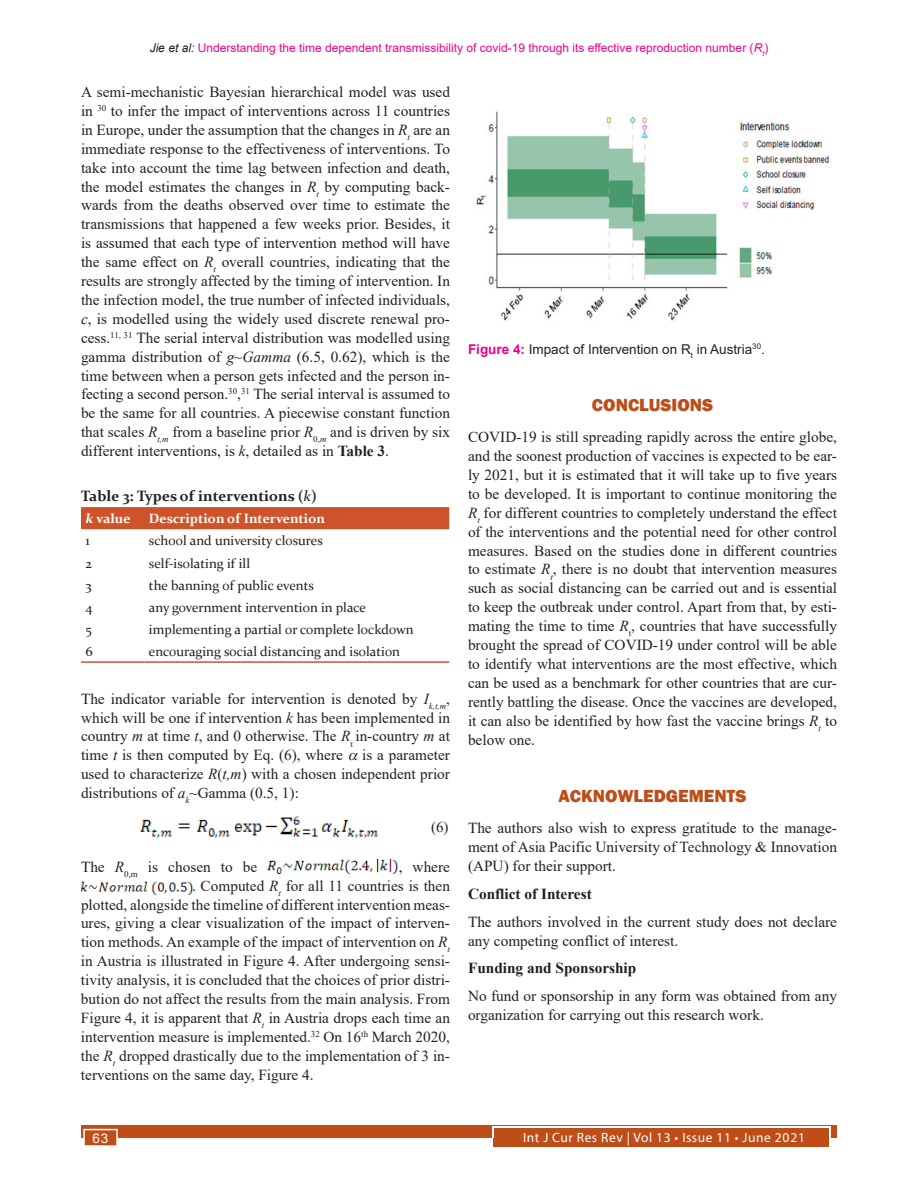
<style>
.page{position:relative;width:918px;height:1188px;background:#fff}
.page>*{position:absolute;margin:0;border:0;box-sizing:border-box;transform-origin:0 0}
.Head_1_copy_2{font:800 18px "Franklin Gothic";color:#be4d18}
.Text_copy{font:15.3px/18.9px "Times New Roman";color:#231f20;text-align:justify}
.Text_copy-2{font:700 15.3px "Times New Roman";color:#231f20}
.Table_caption{font:700 15px "Constantia";color:#231f20}
.equation{font:15px "Times New Roman";color:#231f20}
.Table_text{font:13.5px "Constantia";color:#231f20}
.Figure_caption{font:13.5px "Arial";color:#231f20}
.t1{font:13.5px "Myriad Pro";letter-spacing:.04em;color:#fff}
.Table_text-2{font:700 13.5px "Constantia";color:#fff}
.t2{font:13.5px "Arial";color:#fff}
.t3{font:12px "Arial";color:#ed028c}
.s1{font-style:italic;color:#231f20}
.s2{font-style:italic}
.s3{font-weight:700}
.s4{font-weight:400;font-style:italic}
.s5{font-weight:700;color:#ed028c}
</style>
<div class="page">
<div style="left:81px;top:1125px;width:756px;height:13px;background:#be4d18"></div>
<div style="left:494px;top:1128px;width:335px;height:19px;background:#be4d18"></div>
<hr style="left:492px;top:1127px;width:338px;height:1px;background:#fff">
<svg style="left:492px;top:1128px;width:2px;height:10px"></svg>
<svg style="left:829px;top:1127px;width:2px;height:11px"></svg>
<div style="left:83px;top:1129px;width:35px;height:17px;background:#be4d18;border:2px solid #fff"></div>
<div style="left:81px;top:507px;width:368px;height:22px;background:#cd542a"></div>
<hr style="left:81px;top:661px;width:63px;height:2px;background:#cd542a">
<hr style="left:144px;top:661px;width:305px;height:2px;background:#cd542a">
<img style="left:141px;top:816px;width:238px;height:22px">
<img style="left:267px;top:858px;width:131px;height:17px">
<img style="left:81px;top:881px;width:111px;height:14px">
<img style="left:475px;top:111px;width:355px;height:210px">
<p class="t3" style="left:150px;top:39px;width:620px"><span class="s1">Jie et al:</span> Understanding the time dependent transmissibility of covid-19 through its effective reproduction number (<span class="s2">R</span><sub>t</sub>)</p>
<p class="Text_copy" style="left:81px;top:82px;width:371px">A semi-mechanistic Bayesian hierarchical model was used in <sup>30</sup> to infer the impact of interventions across 11 countries in Europe, under the assumption that the changes in <span class="s2">R</span><sub>t</sub> are an immediate response to the effectiveness of interventions. To take into account the time lag between infection and death, the model estimates the changes in <span class="s2">R</span><sub>t</sub> by computing back&shy;wards from the deaths observed over time to estimate the transmissions that happened a few weeks prior. Besides, it is assumed that each type of intervention method will have the same effect on <span class="s2">R</span><sub>t</sub> overall countries, indicating that the results are strongly affected by the timing of intervention. In the infection model, the true number of infected individuals, <span class="s2">c</span>, is modelled using the widely used discrete renewal pro&shy;cess.<sup>11,</sup> <sup>31</sup> The serial interval distribution was modelled using gamma distribution of <span class="s2">g~Gamma</span> (6.5, 0.62), which is the time between when a person gets infected and the person in&shy;fecting a second person.<sup>30</sup>,<sup>31</sup> The serial interval is assumed to be the same for all countries. A piecewise constant function that scales <span class="s2">R</span><sub>t,m</sub> from a baseline prior <span class="s2">R</span><sub>0,</sub><sub>m</sub> and is driven by six different interventions, is <span class="s2">k</span>, detailed as in <span class="s3">Table 3</span>.</p>
<p class="Table_caption" style="left:81px;top:486px;width:238px">Table 3: Types of interventions (<span class="s4">k</span>)</p>
<p class="Table_text-2" style="left:86px;top:509px;width:47px"><span class="s2">k</span> value</p>
<p class="Table_text-2" style="left:149px;top:509px;width:178px">Description of Intervention</p>
<p class="Table_text" style="left:86px;top:532px;width:6px">1</p>
<p class="Table_text" style="left:149px;top:532px;width:175px">school and university closures</p>
<p class="Table_text" style="left:86px;top:554px;width:8px">2</p>
<p class="Table_text" style="left:149px;top:554px;width:103px">self-isolating if ill</p>
<p class="Table_text" style="left:86px;top:576px;width:8px">3</p>
<p class="Table_text" style="left:149px;top:576px;width:166px">the banning of public events</p>
<p class="Table_text" style="left:86px;top:598px;width:9px">4</p>
<p class="Table_text" style="left:149px;top:598px;width:219px">any government intervention in place</p>
<p class="Table_text" style="left:86px;top:620px;width:8px">5</p>
<p class="Table_text" style="left:149px;top:620px;width:266px">implementing a partial or complete lockdown</p>
<p class="Table_text" style="left:86px;top:642px;width:9px">6</p>
<p class="Table_text" style="left:149px;top:642px;width:253px">encouraging social distancing and isolation</p>
<p class="Text_copy" style="left:81px;top:689px;width:371px">The indicator variable for intervention is denoted by <span class="s2">I</span><sub>k,t,m</sub>, which will be one if intervention <span class="s2">k</span> has been implemented in country <span class="s2">m</span> at time <span class="s2">t</span>, and 0 otherwise. The <span class="s2">R</span><sub>t</sub> in-country <span class="s2">m</span> at time <span class="s2">t</span> is then computed by Eq. (6), where</p>
<p class="Figure_caption" style="left:468px;top:340px;width:298px"><span class="s5">Figure 4:</span> Impact of Intervention on R<sub>t</sub> in Austria<sup>30</sup>.</p>
<p class="Head_1_copy_2" style="left:592px;top:394px;width:123px">CONCLUSIONS</p>
<p class="Text_copy" style="left:468px;top:427px;width:371px">COVID-19 is still spreading rapidly across the entire globe, and the soonest production of vaccines is expected to be ear&shy;ly 2021, but it is estimated that it will take up to five years to be developed. It is important to continue monitoring the <span class="s2">R</span><sub>t</sub> for different countries to completely understand the effect of the interventions and the potential need for other control measures. Based on the studies done in different countries to estimate <span class="s2">R</span><sub>t</sub>, there is no doubt that intervention measures such as social distancing can be carried out and is essential to keep the outbreak under control. Apart from that, by esti&shy;mating the time to time <span class="s2">R</span><sub>t</sub>, countries that have successfully brought the spread of COVID-19 under control will be able to identify what interventions are the most effective, which can be used as a benchmark for other countries that are cur&shy;rently battling the disease. Once the vaccines are developed, it can also be identified by how fast the vaccine brings <span class="s2">R</span><sub>t</sub> to below one.</p>
<p class="Text_copy" style="left:81px;top:745px;width:371px;text-indent:281px">is a parameter used to characterize <span class="s2">R</span>(<span class="s2">t,m</span>) with a chosen independent prior distributions of <span class="s2">a</span><sub>k</sub>~Gamma (0.5, 1):</p>
<p class="equation" style="left:431px;top:816px;width:19px">(6)</p>
<p class="Text_copy" style="left:81px;top:857px;width:178px">The <span class="s2">R</span><sub>0,m</sub> is chosen to be</p>
<p class="Text_copy" style="left:399px;top:857px;width:53px">, where</p>
<p class="Text_copy" style="left:192px;top:876px;width:260px">. Computed <span class="s2">R</span><sub>t</sub> for all 11 countries is then</p>
<p class="Text_copy" style="left:81px;top:894px;width:370px">plotted, alongside the timeline of different intervention meas-</p>
<p class="Text_copy" style="left:81px;top:913px;width:370px">ures, giving a clear visualization of the impact of interven-</p>
<p class="Text_copy" style="left:81px;top:932px;width:371px">tion methods. An example of the impact of intervention on <span class="s2">R</span><sub>t</sub></p>
<p class="Text_copy" style="left:81px;top:951px;width:371px">in Austria is illustrated in Figure 4. After undergoing sensi-</p>
<p class="Text_copy" style="left:81px;top:970px;width:371px">tivity analysis, it is concluded that the choices of prior distri-</p>
<p class="Text_copy" style="left:81px;top:989px;width:371px">bution do not affect the results from the main analysis. From</p>
<p class="Text_copy" style="left:81px;top:1008px;width:371px">Figure 4, it is apparent that <span class="s2">R</span><sub>t</sub> in Austria drops each time an</p>
<p class="Text_copy" style="left:81px;top:1027px;width:371px">intervention measure is implemented.<sup>32</sup> On 16<sup>th</sup> March 2020,</p>
<p class="Text_copy" style="left:81px;top:1046px;width:371px">the <span class="s2">R</span><sub>t</sub> dropped drastically due to the implementation of 3 in-</p>
<p class="Text_copy" style="left:81px;top:1065px;width:234px">terventions on the same day, Figure 4.</p>
<p class="Head_1_copy_2" style="left:559px;top:784px;width:189px">ACKNOWLEDGEMENTS</p>
<p class="Text_copy" style="left:468px;top:818px;width:371px">The authors also wish to express gratitude to the manage&shy;ment of Asia Pacific University of Technology &amp; Innovation (APU) for their support.</p>
<p class="Text_copy-2" style="left:468px;top:883px;width:125px">Conflict of Interest</p>
<p class="Text_copy" style="left:468px;top:912px;width:371px">The authors involved in the current study does not declare any competing conflict of interest.</p>
<p class="Text_copy-2" style="left:468px;top:957px;width:170px">Funding and Sponsorship</p>
<p class="Text_copy" style="left:468px;top:986px;width:371px">No fund or sponsorship in any form was obtained from any organization for carrying out this research work.</p>
<p class="t2" style="left:93px;top:1129px;width:17px">63</p>
<p class="t1" style="left:523px;top:1129px;width:283px">Int J Cur Res Rev | Vol 13 • Issue 11 • June 2021</p>
</div>
